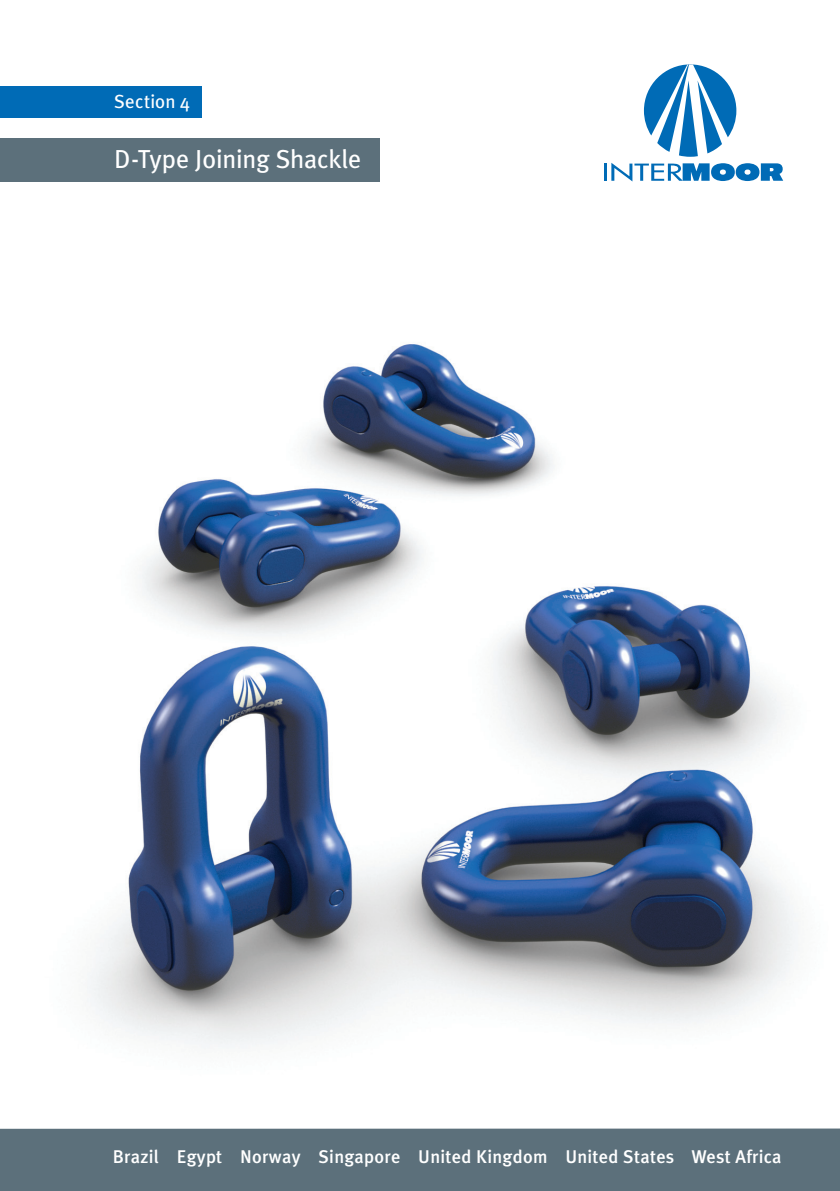
<style>
.page{position:relative;width:840px;height:1191px;background:#fff}
.page>*{position:absolute;margin:0;border:0;box-sizing:border-box;transform-origin:0 0}
.t1{font:26px "Meta Plus";letter-spacing:-.005em;color:#fff}
.t2{font:19px "Meta Plus";letter-spacing:.01em;color:#fff}
.t3{font:500 18.4px "Meta Plus";letter-spacing:.015em;color:#fff}
</style>
<div class="page">
<hr style="left:603px;top:164px;width:3px;height:17px;background:#006bb6">
<svg style="left:611px;top:163px;width:171px;height:18px"></svg>
<svg style="left:643px;top:64px;width:93px;height:93px"></svg>
<img style="left:87px;top:344px;width:711px;height:705px">
<div style="left:0;top:1128px;width:839px;height:63px;background:#5c707b"></div>
<div style="left:0;top:138px;width:379px;height:43px;background:#5c707b"></div>
<div style="left:1px;top:86px;width:200px;height:32px;background:#006bb6"></div>
<p class="t2" style="left:114px;top:90px;width:77px">Section 4</p>
<h1 class="t1" style="left:114px;top:144px;width:249px">D-Type Joining Shackle</h1>
<p class="t3" style="left:113px;top:1145px;width:669px">Brazil Egypt Norway Singapore United Kingdom United States West Africa</p>
</div>
